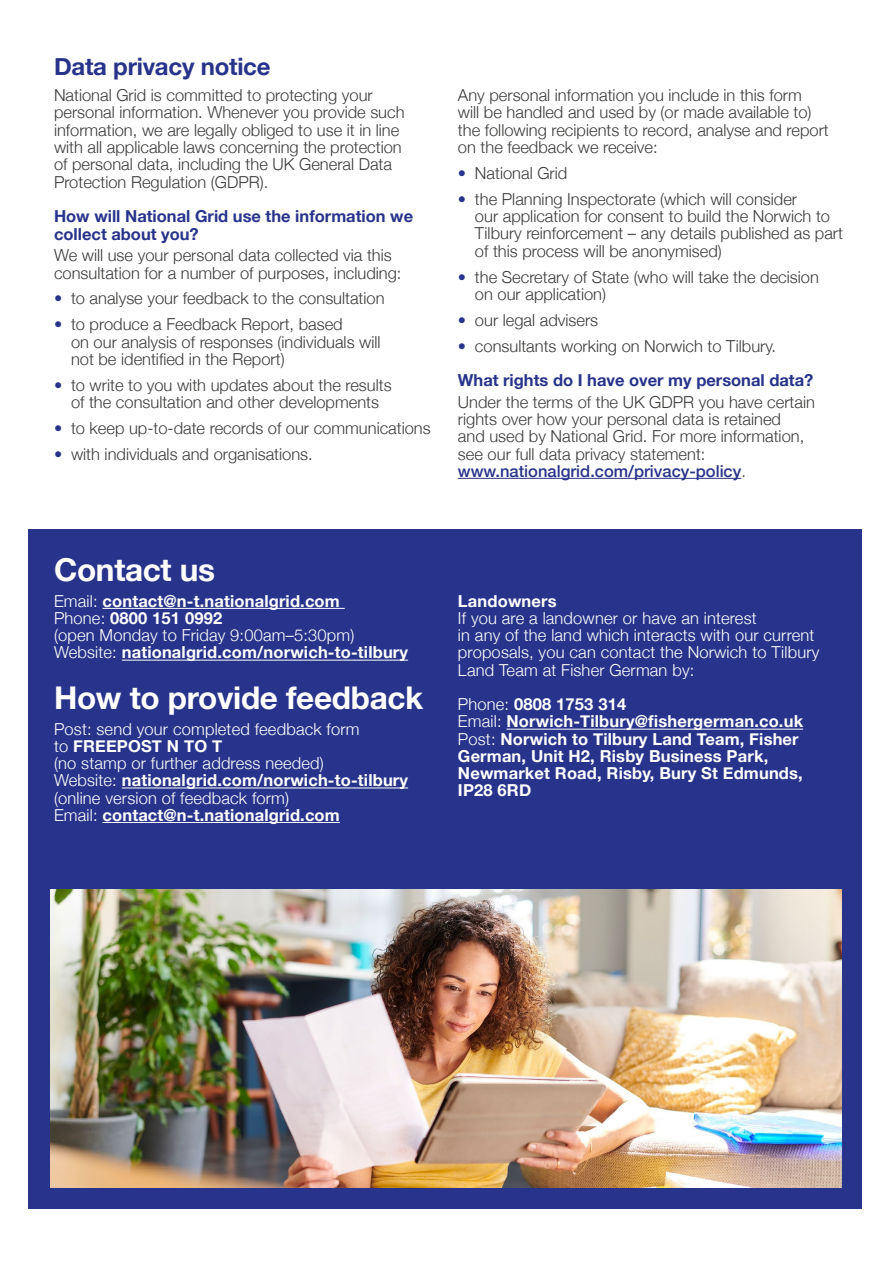
<style>
.page{position:relative;width:893px;height:1263px;background:#fff}
.page>*{position:absolute;margin:0;border:0;box-sizing:border-box;transform-origin:0 0}
.t1{font:700 31.5px "Helvetica Neue LT Std";letter-spacing:-.01em;color:#fff}
.t2{font:700 31.5px "Helvetica Neue";letter-spacing:-.01em;color:#fff}
.t3{font:700 24px "Helvetica Neue";letter-spacing:-.01em;color:#28348b}
.t4{font:300 16.5px/17.2px "Helvetica Neue";color:#3c3c3b}
.t5{font:300 16.5px/17.2px "Helvetica Neue";letter-spacing:.01em;color:#fff}
.t6{font:700 16.5px/17.2px "Helvetica Neue";letter-spacing:.01em;color:#fff}
.t7{font:700 16.5px/17.2px "Helvetica Neue";color:#28348b}
.s1{color:#28348b}
.s2{font-weight:700;color:#28348b}
.s3{font-weight:500;color:#28348b}
.s4{font-family:"Helvetica Neue LT Std"}
.s5{font-weight:300}
.s6{font-weight:700}
</style>
<div class="page">
<div style="left:28px;top:529px;width:834px;height:679px;background:#28348b"></div>
<img style="left:51px;top:889px;width:790px;height:298px">
<hr style="left:458px;top:478px;width:283px;height:1px;background:#28348b">
<hr style="left:506px;top:729px;width:297px;height:1px;background:#fff">
<hr style="left:103px;top:608px;width:242px;height:1px;background:#fff">
<hr style="left:122px;top:660px;width:286px;height:1px;background:#fff">
<hr style="left:122px;top:787px;width:286px;height:1px;background:#fff">
<hr style="left:103px;top:822px;width:237px;height:1px;background:#fff">
<h2 class="t3" style="left:54px;top:48px;width:218px">Data privacy notice</h2>
<p class="t4" style="left:54px;top:85px;width:352px">National Grid is committed to protecting your personal information. Whenever you provide such information, we are legally obliged to use it in line with all applicable laws concerning the protection of personal data, including the UK General Data Protection Regulation (GDPR).</p>
<p class="t7" style="left:54px;top:208px;width:361px">How will National Grid use the information we collect about you?</p>
<p class="t4" style="left:54px;top:246px;width:349px">We will use your personal data collected via this consultation for a number of purposes, including:</p>
<p class="t4" style="left:54px;top:289px;width:332px"><span class="s1">•</span> to analyse your feedback to the consultation</p>
<p class="t4" style="left:71px;top:315px;width:311px;text-indent:-17px"><span class="s1">•</span> to produce a Feedback Report, based<br>on our analysis of responses (individuals will not be identified in the Report)</p>
<p class="t4" style="left:54px;top:375px;width:339px;text-align:center"><span class="s1">•</span> to write to you with updates about the results of the consultation and other developments</p>
<p class="t4" style="left:54px;top:418px;width:378px"><span class="s1">•</span> to keep up-to-date records of our communications</p>
<p class="t4" style="left:54px;top:444px;width:260px"><span class="s1">•</span> with individuals and organisations.</p>
<p class="t4" style="left:458px;top:85px;width:372px">Any personal information you include in this form<br>will be handled and used by (or made available to) the following recipients to record, analyse and report on the feedback we receive:</p>
<p class="t4" style="left:458px;top:163px;width:111px"><span class="s1">•</span> National Grid</p>
<p class="t4" style="left:475px;top:189px;width:370px;text-indent:-17px"><span class="s1">•</span> the Planning Inspectorate (which will consider<br>our application for consent to build the Norwich to Tilbury reinforcement – any details published as part of this process will be anonymised)</p>
<p class="t4" style="left:475px;top:267px;width:345px;text-indent:-17px"><span class="s1">•</span> the Secretary of State (who will take the decision on our application)</p>
<p class="t4" style="left:458px;top:310px;width:142px"><span class="s1">•</span> our legal advisers</p>
<p class="t4" style="left:458px;top:327px;width:357px;line-height:34.7px"><span class="s1">•</span> consultants working on Norwich to Tilbury.<br><span class="s2">What rights do I have over my personal data?</span></p>
<p class="t4" style="left:458px;top:392px;width:358px">Under the terms of the UK GDPR you have certain rights over how your personal data is retained<br>and used by National Grid. For more information, see our full data privacy statement: <span class="s3">www.nationalgrid.com/privacy-policy</span><span class="s4">.</span></p>
<h1 class="t2" style="left:54px;top:545px;width:163px">Contact us</h1>
<p class="t6" style="left:54px;top:593px;width:356px"><span class="s5">Email:</span> contact@n-t.nationalgrid.com<br><span class="s5">Phone:</span> 0800 151 0992<br><span class="s5">(open Monday to Friday 9:00am–5:30pm)<br>Website:</span> nationalgrid.com/norwich-to-tilbury</p>
<h1 class="t1" style="left:54px;top:678px;width:371px">How to provide feedback</h1>
<p class="t5" style="left:54px;top:719px;width:356px">Post: send your completed feedback form<br>to <span class="s6">FREEPOST N TO T<br></span>(no stamp or further address needed)<br>Website: <span class="s6">nationalgrid.com/norwich-to-tilbury </span>(online version of feedback form)<br>Email: <span class="s6">contact@n-t.nationalgrid.com</span></p>
<p class="t6" style="left:458px;top:593px;width:100px">Landowners</p>
<p class="t5" style="left:458px;top:608px;width:363px">If you are a landowner or have an interest<br>in any of the land which interacts with our current proposals, you can contact the Norwich to Tilbury Land Team at Fisher German by:</p>
<p class="t6" style="left:458px;top:696px;width:347px"><span class="s5">Phone:</span> 0808 1753 314<br><span class="s5">Email:</span> Norwich-Tilbury@fishergerman.co.uk<br><span class="s5">Post:</span> Norwich to Tilbury Land Team, Fisher<br>German, Unit H2, Risby Business Park,<br>Newmarket Road, Risby, Bury St Edmunds,<br>IP28 6RD</p>
</div>
